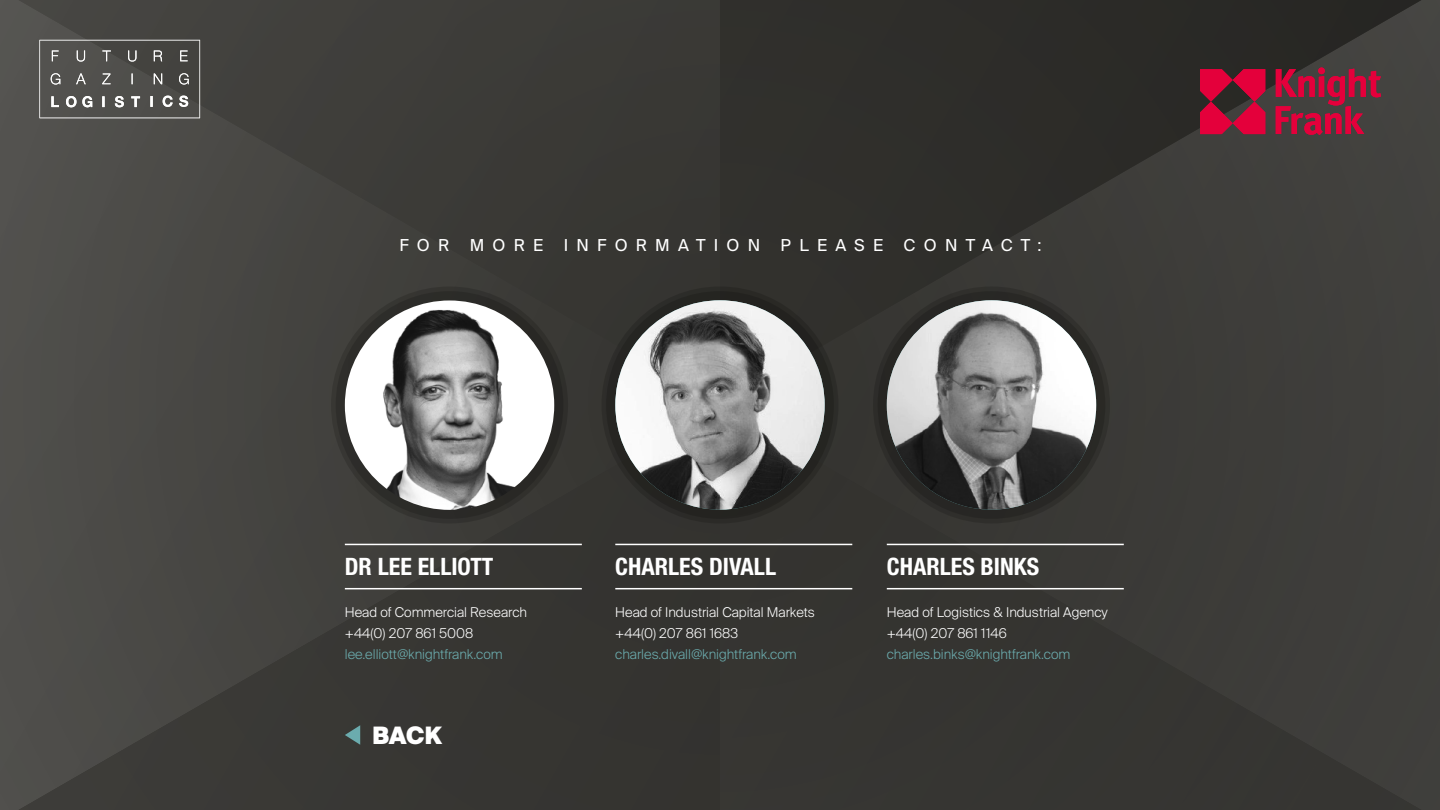
<style>
.page{position:relative;width:1440px;height:810px;background:#fff}
.page>*{position:absolute;margin:0;border:0;box-sizing:border-box;transform-origin:0 0}
.t1{font:700 condensed 24px "Helvetica Neue";color:#fff}
.t2{font:900 24px "Suisse Intl";color:#fff}
.t3{font:16.5px "Suisse Intl";letter-spacing:.5em;color:#fff}
.t4{font:300 13.5px/21px "Suisse Intl";color:#fff}
.t5{font:300 13.5px "Suisse Intl";color:#6bacae}
</style>
<div class="page">
<div style="left:0;top:0;width:1440px;height:810px;background:linear-gradient(to right,#44433f,#33322f)"></div>
<div style="left:602px;top:286px;width:236px;height:238px;background:#2c2b28;border-radius:50%"></div>
<div style="left:873px;top:286px;width:237px;height:238px;background:#302f2c;border-radius:50%"></div>
<div style="left:331px;top:286px;width:237px;height:238px;background:#333330;border-radius:50%"></div>
<div style="left:606px;top:291px;width:228px;height:228px;background:#252521;border-radius:50%"></div>
<div style="left:878px;top:291px;width:227px;height:228px;background:#282725;border-radius:50%"></div>
<div style="left:336px;top:291px;width:227px;height:228px;background:#2b2b28;border-radius:50%"></div>
<img style="left:615px;top:300px;width:210px;height:210px;border-radius:105px">
<img style="left:887px;top:300px;width:209px;height:210px;border-radius:105px">
<img style="left:345px;top:300px;width:209px;height:210px;border-radius:105px">
<img style="left:26px;top:29px;width:188px;height:101px">
<hr style="left:887px;top:544px;width:237px;height:1px;background:#fff">
<hr style="left:887px;top:588px;width:237px;height:1px;background:#fff">
<hr style="left:615px;top:544px;width:237px;height:1px;background:#fff">
<hr style="left:615px;top:588px;width:237px;height:1px;background:#fff">
<hr style="left:345px;top:544px;width:237px;height:1px;background:#fff">
<hr style="left:345px;top:588px;width:237px;height:1px;background:#fff">
<svg style="left:345px;top:725px;width:15px;height:20px"></svg>
<svg style="left:1200px;top:69px;width:65px;height:65px"></svg>
<div style="left:1318px;top:67px;width:7px;height:7px;background:#e4003b;border-radius:50%"></div>
<svg style="left:1276px;top:69px;width:105px;height:66px"></svg>
<p class="t3" style="left:400px;top:235px;width:644px">FOR MORE INFORMATION PLEASE CONTACT:</p>
<h1 class="t1" style="left:345px;top:552px;width:150px">DR LEE ELLIOTT</h1>
<p class="t4" style="left:345px;top:601px;width:184px">Head of Commercial Research +44(0) 207 861 5008</p>
<p class="t5" style="left:345px;top:646px;width:159px">lee.elliott@knightfrank.com</p>
<h1 class="t2" style="left:372px;top:722px;width:72px">BACK</h1>
<h1 class="t1" style="left:615px;top:552px;width:162px">CHARLES DIVALL</h1>
<p class="t4" style="left:615px;top:601px;width:201px">Head of Industrial Capital Markets +44(0) 207 861 1683</p>
<p class="t5" style="left:615px;top:646px;width:183px">charles.divall@knightfrank.com</p>
<h1 class="t1" style="left:887px;top:552px;width:154px">CHARLES BINKS</h1>
<p class="t4" style="left:887px;top:601px;width:223px">Head of Logistics &amp; Industrial Agency +44(0) 207 861 1146</p>
<p class="t5" style="left:887px;top:646px;width:185px">charles.binks@knightfrank.com</p>
</div>
